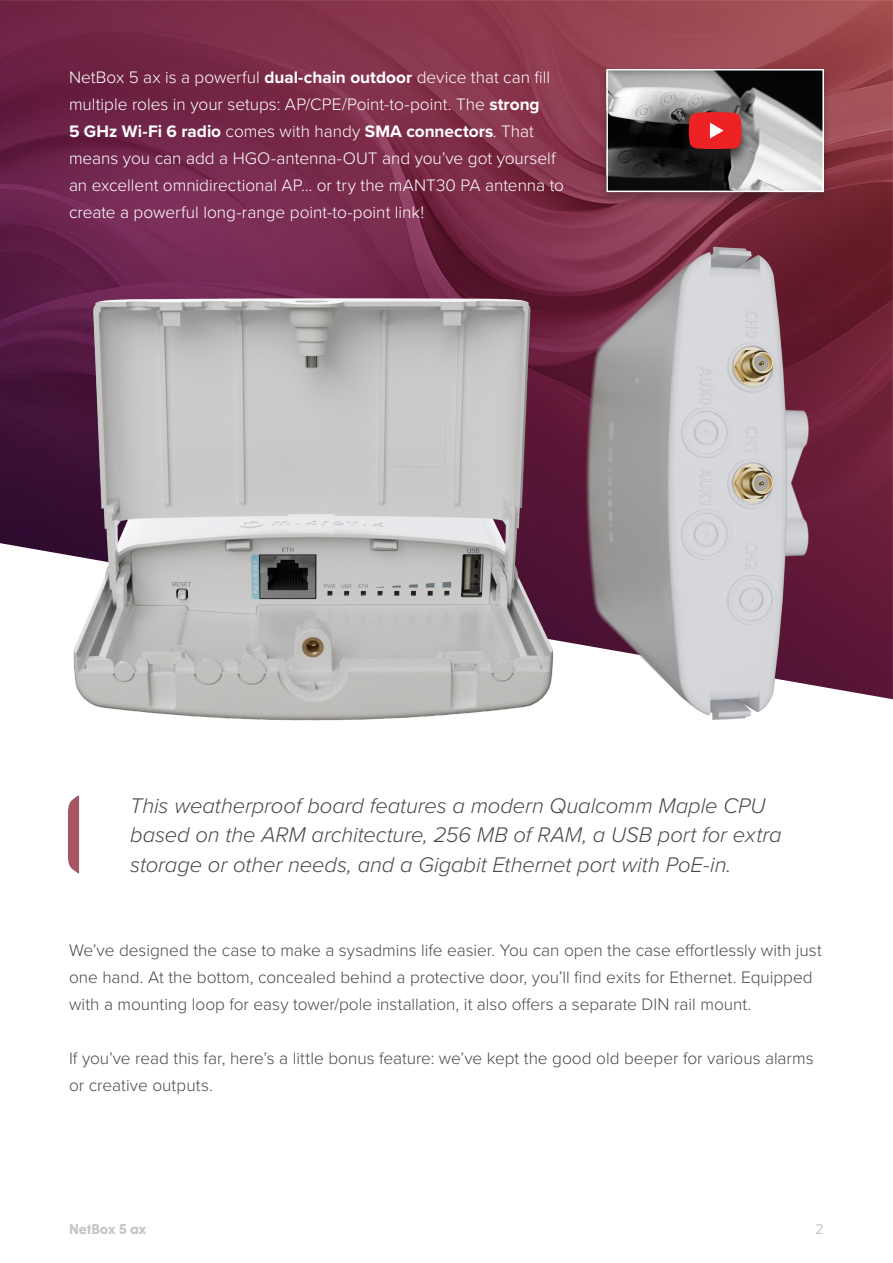
<style>
.page{position:relative;width:893px;height:1263px;background:#fff}
.page>*{position:absolute;margin:0;border:0;box-sizing:border-box;transform-origin:0 0}
.Teksts{font:italic 300 22.05px/29.8px "Proxima Nova";letter-spacing:-.005em;color:#494a4a}
.Teksts-2{font:300 17.25px/27px "Proxima Nova";color:#494a4a}
.Teksts-3{font:300 17.25px/27px "Proxima Nova";color:#fff}
.t1{font:15px "Proxima Nova";color:#c7c8ca}
.t2{font:700 13.5px "New Order";letter-spacing:-.005em;color:#c6c6c5}
.s1{font-weight:700}
</style>
<div class="page">
<img style="left:0;top:0;width:893px;height:699px">
<svg style="left:68px;top:795px;width:11px;height:79px"></svg>
<img style="left:47px;top:275px;width:510px;height:446px">
<div style="left:598px;top:67px;width:234px;height:139px;background:#231f20;opacity:.36"></div>
<img style="left:609px;top:72px;width:212px;height:117px">
<div style="left:606px;top:69px;width:218px;height:123px;border:2px solid #fff"></div>
<div style="left:679px;top:111px;width:72px;height:56px;background:#231f20;opacity:.75"></div>
<svg style="left:689px;top:112px;width:53px;height:37px"></svg>
<img style="left:557px;top:221px;width:290px;height:499px">
<p class="Teksts-3" style="left:69px;top:62px;width:497px">NetBox 5 ax is a powerful <span class="s1">dual-chain outdoor</span> device that can fill multiple roles in your setups: AP/CPE/Point-to-point. The <span class="s1">strong<br>5 GHz Wi-Fi 6 radio</span> comes with handy <span class="s1">SMA connectors</span>. That means you can add a HGO-antenna-OUT and you’ve got yourself an excellent omnidirectional AP… or try the mANT30 PA antenna to create a powerful long-range point-to-point link!</p>
<p class="Teksts" style="left:130px;top:789px;width:653px">This weatherproof board features a modern Qualcomm Maple CPU based on the ARM architecture, 256 MB of RAM, a USB port for extra storage or other needs, and a Gigabit Ethernet port with PoE-in.</p>
<p class="Teksts-2" style="left:69px;top:936px;width:754px">We’ve designed the case to make a sysadmins life easier. You can open the case effortlessly with just one hand. At the bottom, concealed behind a protective door, you’ll find exits for Ethernet. Equipped with a mounting loop for easy tower/pole installation, it also offers a separate DIN rail mount.</p>
<p class="Teksts-2" style="left:69px;top:1044px;width:746px">If you’ve read this far, here’s a little bonus feature: we’ve kept the good old beeper for various alarms or creative outputs.</p>
<p class="t2" style="left:69px;top:1220px;width:79px">NetBox 5 ax</p>
<p class="t1" style="left:815px;top:1218px;width:10px">2</p>
</div>
